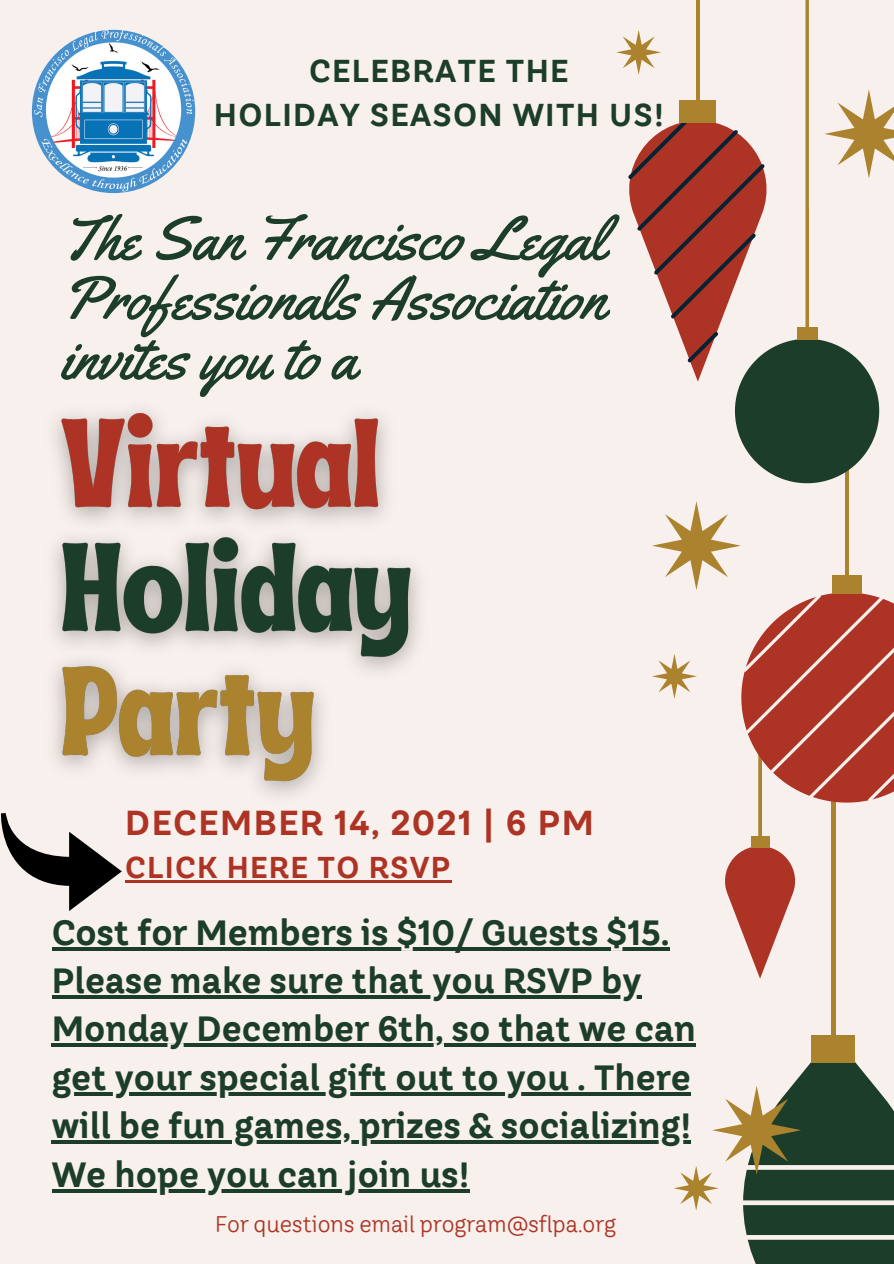
<style>
.page{position:relative;width:894px;height:1264px;background:#fff}
.page>*{position:absolute;margin:0;border:0;box-sizing:border-box;transform-origin:0 0}
.t1{font:61.2px/59.7px "Yellowtail";color:#1c3d2a;text-align:justify}
.t2{font:700 34.95px/48.4px "TT Hazelnuts";color:#1c3d2a}
.t3{font:700 34.5px "TT Hazelnuts";letter-spacing:.045em;color:#ad3324}
.t4{font:700 31.5px "TT Hazelnuts";letter-spacing:.045em;color:#1c3d2a}
.t5{font:700 30px "TT Hazelnuts";letter-spacing:.045em;color:#ad3324}
.t6{font:22.5px "TT Hazelnuts";color:#ad3324}
</style>
<div class="page">
<div style="left:0;top:0;width:893px;height:1263px;background:#f8f0ec"></div>
<div style="left:830px;top:779px;width:5px;height:272px;background:#ab822d"></div>
<svg style="left:725px;top:846px;width:71px;height:132px"></svg>
<div style="left:750px;top:835px;width:19px;height:12px;background:#ab822d"></div>
<hr style="left:758px;top:700px;width:3px;height:142px;background:#ab822d">
<svg style="left:845px;top:483px;width:3px;height:18px"></svg>
<svg style="left:696px;top:0;width:3px;height:89px"></svg>
<svg style="left:628px;top:89px;width:265px;height:394px"></svg>
<svg style="left:652px;top:501px;width:241px;height:301px"></svg>
<svg style="left:616px;top:30px;width:45px;height:45px"></svg>
<svg style="left:673px;top:1035px;width:220px;height:228px"></svg>
<hr style="left:805px;top:0;width:3px;height:331px;background:#ab822d">
<img style="left:32px;top:30px;width:163px;height:163px;border-radius:50%">
<svg style="left:0;top:813px;width:122px;height:98px"></svg>
<img style="left:30px;top:410px;width:389px;height:430px">
<hr style="left:52px;top:947px;width:617px;height:3px;background:#1c3d2a">
<hr style="left:52px;top:995px;width:589px;height:3px;background:#1c3d2a">
<hr style="left:52px;top:1043px;width:644px;height:4px;background:#1c3d2a">
<hr style="left:52px;top:1092px;width:638px;height:3px;background:#1c3d2a">
<hr style="left:52px;top:1140px;width:639px;height:3px;background:#1c3d2a">
<svg style="left:52px;top:1189px;width:417px;height:3px"></svg>
<hr style="left:125px;top:880px;width:184px;height:2px;background:#ad3324">
<hr style="left:309px;top:880px;width:143px;height:2px;background:#ad3324">
<p class="t4" style="left:309px;top:51px;width:261px">CELEBRATE THE</p>
<p class="t4" style="left:214px;top:95px;width:451px">HOLIDAY SEASON WITH US!</p>
<p class="t1" style="left:61px;top:209px;width:546px">The San Francisco Legal Professionals Association invites you to a</p>
<p class="t3" style="left:125px;top:801px;width:470px">DECEMBER 14, 2021 | 6 PM</p>
<p class="t5" style="left:125px;top:848px;width:327px">CLICK HERE TO RSVP</p>
<p class="t2" style="left:52px;top:907px;width:646px">Cost for Members is $10/ Guests $15.<br>Please make sure that you RSVP by Monday December 6th, so that we can get your special gift out to you . There will be fun games, prizes &amp; socializing!<br>We hope you can join us!</p>
<p class="t6" style="left:215px;top:1209px;width:402px">For questions email program@sflpa.org</p>
</div>
